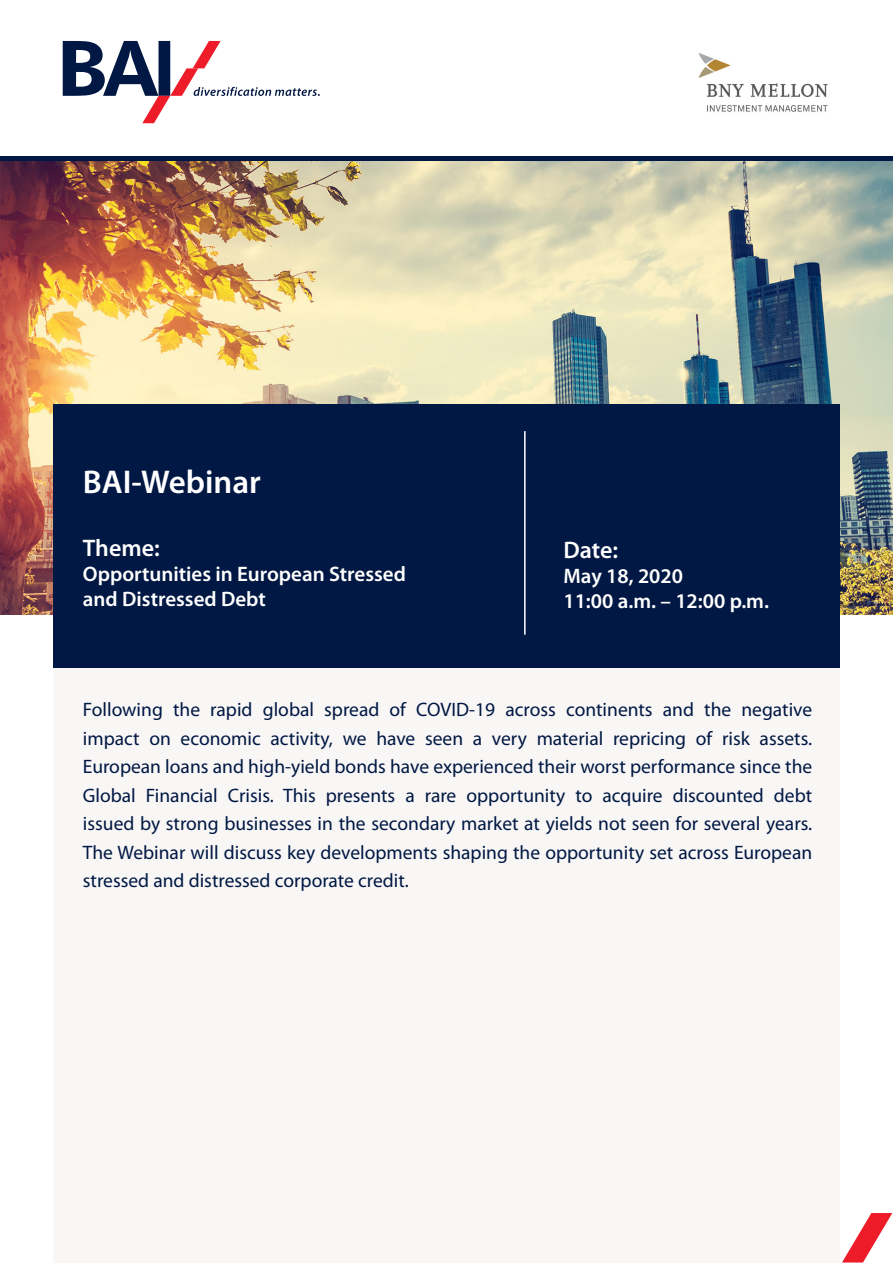
<style>
.page{position:relative;width:893px;height:1263px;background:#fff}
.page>*{position:absolute;margin:0;border:0;box-sizing:border-box;transform-origin:0 0}
.t1{font:600 33px "Myriad Pro";color:#fff}
.t2{font:600 24px "Myriad Pro";color:#fff}
.t3{font:600 21px/25.2px "Myriad Pro";color:#fff}
.t4{font:19.5px/28.5px "Myriad Pro";color:#001843;text-align:justify}
</style>
<div class="page">
<svg style="left:842px;top:1213px;width:50px;height:49px"></svg>
<div style="left:53px;top:668px;width:787px;height:595px;background:#f9f6f6"></div>
<svg style="left:63px;top:41px;width:257px;height:82px"></svg>
<img style="left:0;top:161px;width:893px;height:453px">
<div style="left:0;top:156px;width:893px;height:5px;background:#001843"></div>
<img style="left:698px;top:53px;width:130px;height:59px">
<div style="left:53px;top:404px;width:787px;height:264px;background:#001843"></div>
<hr style="left:524px;top:431px;width:2px;height:204px;background:#fff">
<p class="t1" style="left:83px;top:461px;width:179px">BAI-Webinar</p>
<p class="t2" style="left:83px;top:532px;width:78px">Theme:</p>
<p class="t3" style="left:83px;top:561px;width:325px">Opportunities in European Stressed and Distressed Debt</p>
<p class="t2" style="left:563px;top:534px;width:56px">Date:</p>
<p class="t3" style="left:563px;top:563px;width:207px">May 18, 2020<br>11:00 a.m. – 12:00 p.m.</p>
<p class="t4" style="left:83px;top:695px;width:731px">Following the rapid global spread of COVID-19 across continents and the negative impact on economic activity, we have seen a very material repricing of risk assets.<br>European loans and high-yield bonds have experienced their worst performance since the Global Financial Crisis. This presents a rare opportunity to acquire discounted debt issued by strong businesses in the secondary market at yields not seen for several years.<br>The Webinar will discuss key developments shaping the opportunity set across European stressed and distressed corporate credit.</p>
</div>
